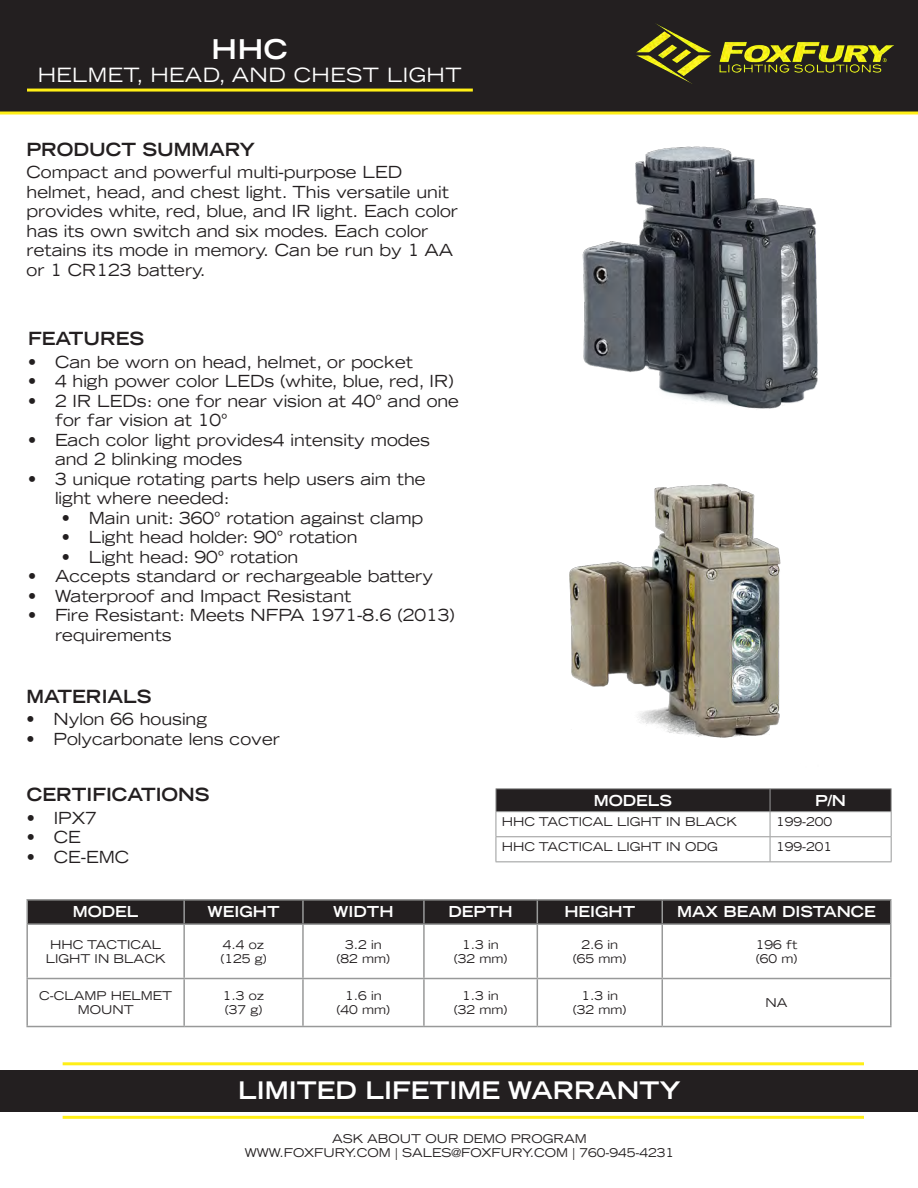
<style>
.page{position:relative;width:918px;height:1188px;background:#fff}
.page>*{position:absolute;margin:0;border:0;box-sizing:border-box;transform-origin:0 0}
.t1{font:700 expanded 27px "Trade Gothic LH";color:#fff}
.t2{font:700 expanded 24px "Trade Gothic LH";color:#fff}
.t3{font:expanded 19.5px "Trade Gothic LH";letter-spacing:.025em;color:#fff}
.t4{font:700 expanded 18px "Trade Gothic LH";color:#231f20}
.t5{font:expanded 16.5px/19.5px "Trade Gothic LH";color:#231f20}
.t6{font:700 expanded 15px "Trade Gothic LH";color:#fff}
.t7{font:expanded 12px/14.4px "Trade Gothic LH";color:#231f20;text-align:center}
</style>
<div class="page">
<hr style="left:496px;top:788px;width:274px;height:1px;background:#989999">
<hr style="left:770px;top:788px;width:122px;height:1px;background:#989999">
<svg style="left:496px;top:789px;width:396px;height:72px"></svg>
<hr style="left:496px;top:861px;width:274px;height:1px;background:#989999">
<hr style="left:770px;top:861px;width:122px;height:1px;background:#989999">
<hr style="left:26px;top:899px;width:158px;height:2px;background:#989999">
<hr style="left:26px;top:901px;width:2px;height:22px;background:#989999">
<hr style="left:184px;top:899px;width:119px;height:2px;background:#989999">
<hr style="left:303px;top:899px;width:121px;height:2px;background:#989999">
<hr style="left:424px;top:899px;width:113px;height:2px;background:#989999">
<hr style="left:537px;top:899px;width:125px;height:2px;background:#989999">
<hr style="left:662px;top:899px;width:230px;height:2px;background:#989999">
<div style="left:27px;top:900px;width:864px;height:23px;background:#231f20"></div>
<hr style="left:890px;top:901px;width:2px;height:22px;background:#989999">
<hr style="left:26px;top:923px;width:158px;height:2px;background:#989999">
<hr style="left:26px;top:925px;width:2px;height:53px;background:#989999">
<hr style="left:184px;top:923px;width:119px;height:2px;background:#989999">
<hr style="left:183px;top:925px;width:2px;height:53px;background:#989999">
<hr style="left:303px;top:923px;width:121px;height:2px;background:#989999">
<hr style="left:302px;top:925px;width:2px;height:53px;background:#989999">
<hr style="left:424px;top:923px;width:113px;height:2px;background:#989999">
<hr style="left:423px;top:925px;width:2px;height:53px;background:#989999">
<hr style="left:537px;top:923px;width:125px;height:2px;background:#989999">
<hr style="left:537px;top:925px;width:1px;height:53px;background:#989999">
<hr style="left:662px;top:923px;width:230px;height:2px;background:#989999">
<hr style="left:662px;top:925px;width:1px;height:53px;background:#989999">
<hr style="left:890px;top:925px;width:2px;height:53px;background:#989999">
<hr style="left:26px;top:978px;width:158px;height:1px;background:#989999">
<hr style="left:26px;top:979px;width:2px;height:47px;background:#989999">
<hr style="left:184px;top:978px;width:119px;height:1px;background:#989999">
<hr style="left:183px;top:979px;width:2px;height:47px;background:#989999">
<hr style="left:303px;top:978px;width:121px;height:1px;background:#989999">
<hr style="left:302px;top:979px;width:2px;height:47px;background:#989999">
<hr style="left:424px;top:978px;width:113px;height:1px;background:#989999">
<hr style="left:423px;top:979px;width:2px;height:47px;background:#989999">
<hr style="left:537px;top:978px;width:125px;height:1px;background:#989999">
<hr style="left:537px;top:979px;width:1px;height:47px;background:#989999">
<hr style="left:662px;top:978px;width:230px;height:1px;background:#989999">
<hr style="left:662px;top:979px;width:1px;height:47px;background:#989999">
<hr style="left:890px;top:979px;width:2px;height:47px;background:#989999">
<hr style="left:26px;top:1026px;width:158px;height:1px;background:#989999">
<hr style="left:184px;top:1026px;width:119px;height:1px;background:#989999">
<hr style="left:303px;top:1026px;width:121px;height:1px;background:#989999">
<hr style="left:424px;top:1026px;width:113px;height:1px;background:#989999">
<hr style="left:537px;top:1026px;width:125px;height:1px;background:#989999">
<hr style="left:662px;top:1026px;width:230px;height:1px;background:#989999">
<img style="left:582px;top:146px;width:236px;height:263px">
<img style="left:569px;top:483px;width:212px;height:255px">
<div style="left:0;top:0;width:918px;height:115px;background:#231f20"></div>
<hr style="left:27px;top:89px;width:446px;height:3px;background:#ffef16">
<img style="left:637px;top:23px;width:256px;height:60px">
<hr style="left:63px;top:1116px;width:801px;height:3px;background:#ffef16">
<div style="left:0;top:1070px;width:918px;height:41px;background:#231f20"></div>
<hr style="left:63px;top:1062px;width:801px;height:3px;background:#ffef16">
<p class="t1" style="left:212px;top:31px;width:78px">HHC</p>
<p class="t3" style="left:38px;top:62px;width:425px">HELMET, HEAD, AND CHEST LIGHT</p>
<p class="t4" style="left:27px;top:137px;width:230px">PRODUCT SUMMARY</p>
<p class="t5" style="left:27px;top:162px;width:433px">Compact and powerful multi-purpose LED helmet, head, and chest light. This versatile unit provides white, red, blue, and IR light. Each color has its own switch and six modes. Each color retains its mode in memory. Can be run by 1 AA or 1 CR123 battery.</p>
<p class="t4" style="left:28px;top:327px;width:118px">FEATURES</p>
<p class="t5" style="left:28px;top:352px;width:387px">• Can be worn on head, helmet, or pocket</p>
<p class="t5" style="left:28px;top:371px;width:427px">• 4 high power color LEDs (white, blue, red, IR)</p>
<p class="t5" style="left:55px;top:391px;width:406px;text-indent:-27px">• 2 IR LEDs: one for near vision at 40° and one for far vision at 10°</p>
<p class="t5" style="left:55px;top:430px;width:377px;text-indent:-27px">• Each color light provides4 intensity modes and 2 blinking modes</p>
<p class="t5" style="left:55px;top:469px;width:372px;text-indent:-27px">• 3 unique rotating parts help users aim the light where needed:</p>
<p class="t5" style="left:62px;top:508px;width:363px">• Main unit: 360° rotation against clamp</p>
<p class="t5" style="left:62px;top:527px;width:297px">• Light head holder: 90° rotation</p>
<p class="t5" style="left:62px;top:547px;width:238px">• Light head: 90° rotation</p>
<p class="t5" style="left:28px;top:566px;width:407px">• Accepts standard or rechargeable battery</p>
<p class="t5" style="left:28px;top:586px;width:325px">• Waterproof and Impact Resistant</p>
<p class="t5" style="left:55px;top:605px;width:401px;text-indent:-27px">• Fire Resistant: Meets NFPA 1971-8.6 (2013) requirements</p>
<p class="t4" style="left:27px;top:684px;width:127px">MATERIALS</p>
<p class="t5" style="left:27px;top:709px;width:182px">• Nylon 66 housing</p>
<p class="t5" style="left:27px;top:729px;width:255px">• Polycarbonate lens cover</p>
<p class="t4" style="left:27px;top:783px;width:184px">CERTIFICATIONS</p>
<p class="t5" style="left:27px;top:808px;width:72px">• IPX7</p>
<p class="t5" style="left:27px;top:827px;width:55px">• CE</p>
<p class="t5" style="left:27px;top:847px;width:104px">• CE-EMC</p>
<p class="t6" style="left:594px;top:790px;width:80px">MODELS</p>
<p class="t6" style="left:815px;top:790px;width:32px">P/N</p>
<p class="t7" style="left:502px;top:815px;width:237px">HHC TACTICAL LIGHT IN BLACK</p>
<p class="t7" style="left:776px;top:815px;width:57px">199-200</p>
<p class="t7" style="left:502px;top:840px;width:217px">HHC TACTICAL LIGHT IN ODG</p>
<p class="t7" style="left:776px;top:840px;width:57px">199-201</p>
<p class="t6" style="left:73px;top:902px;width:67px">MODEL</p>
<p class="t6" style="left:208px;top:902px;width:73px">WEIGHT</p>
<p class="t6" style="left:333px;top:902px;width:62px">WIDTH</p>
<p class="t6" style="left:449px;top:902px;width:66px">DEPTH</p>
<p class="t6" style="left:564px;top:902px;width:72px">HEIGHT</p>
<p class="t6" style="left:677px;top:902px;width:200px">MAX BEAM DISTANCE</p>
<p class="t7" style="left:46px;top:937px;width:121px">HHC TACTICAL<br>LIGHT IN BLACK</p>
<p class="t7" style="left:223px;top:937px;width:43px">4.4 oz</p>
<p class="t7" style="left:345px;top:937px;width:38px">3.2 in</p>
<p class="t7" style="left:337px;top:951px;width:55px">(82 mm)</p>
<p class="t7" style="left:462px;top:937px;width:38px">1.3 in</p>
<p class="t7" style="left:454px;top:951px;width:55px">(32 mm)</p>
<p class="t7" style="left:581px;top:937px;width:38px">2.6 in</p>
<p class="t7" style="left:573px;top:951px;width:55px">(65 mm)</p>
<p class="t7" style="left:756px;top:937px;width:43px">196 ft</p>
<p class="t7" style="left:756px;top:951px;width:43px">(60 m)</p>
<p class="t7" style="left:220px;top:951px;width:48px">(125 g)</p>
<p class="t7" style="left:39px;top:988px;width:134px">C-CLAMP HELMET<br>MOUNT</p>
<p class="t7" style="left:223px;top:988px;width:43px">1.3 oz</p>
<p class="t7" style="left:225px;top:1002px;width:39px">(37 g)</p>
<p class="t7" style="left:345px;top:988px;width:38px">1.6 in</p>
<p class="t7" style="left:337px;top:1002px;width:55px">(40 mm)</p>
<p class="t7" style="left:462px;top:988px;width:38px">1.3 in</p>
<p class="t7" style="left:454px;top:1002px;width:55px">(32 mm)</p>
<p class="t7" style="left:581px;top:988px;width:38px">1.3 in</p>
<p class="t7" style="left:573px;top:1002px;width:55px">(32 mm)</p>
<p class="t2" style="left:238px;top:1075px;width:444px">LIMITED LIFETIME WARRANTY</p>
<p class="t7" style="left:332px;top:1131px;width:256px">ASK ABOUT OUR DEMO PROGRAM</p>
<p class="t7" style="left:245px;top:1145px;width:431px">WWW.FOXFURY.COM | SALES@FOXFURY.COM | 760-945-4231</p>
<p class="t7" style="left:766px;top:995px;width:23px">NA</p>
</div>
